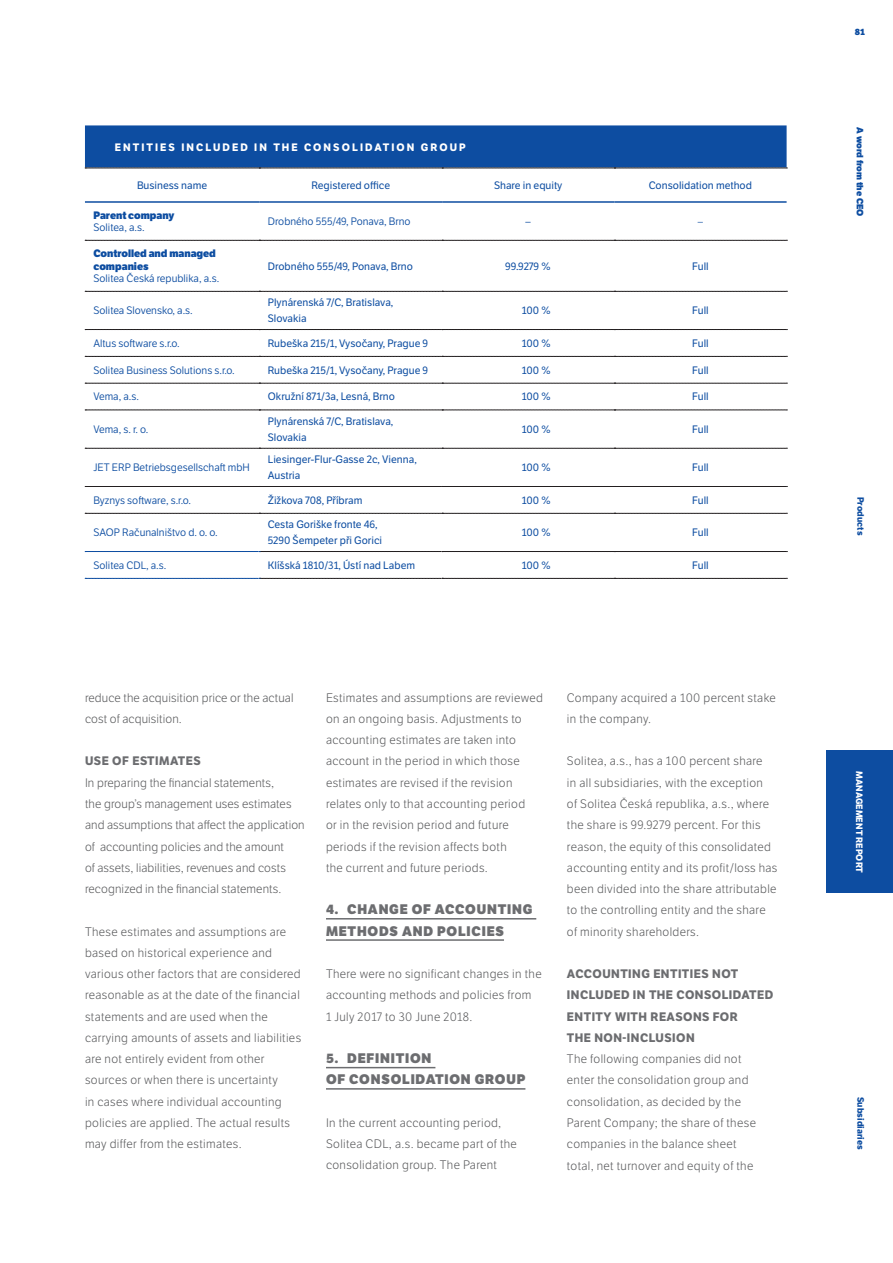
<style>
.page{position:relative;width:893px;height:1263px;background:#fff}
.page>*{position:absolute;margin:0;border:0;box-sizing:border-box;transform-origin:0 0}
.t1{font:800 13.5px/21.3px "LFT Etica";letter-spacing:.06em;color:#6c6d70}
.t2{font:300 12px/21.3px "LFT Etica";letter-spacing:.03em;color:#57585a}
.t3{font:300 12px/21.3px "LFT Etica";letter-spacing:.01em;color:#57585a}
.t4{font:700 12px/21.3px "LFT Etica";letter-spacing:.04em;color:#6c6d70}
.t5{font:10.5px/15.6px "LFT Etica";color:#0d4da1}
.t6{font:10.5px "LFT Etica";color:#0d4da1}
.t7{font:800 10.5px/12.6px "LFT Etica";color:#0d4da1}
.t8{font:700 10.5px "LFT Etica";letter-spacing:.2em;color:#fff}
.t9{font:700 9px "LFT Etica";letter-spacing:.01em;color:#0d4da1}
.t10{font:800 9px "LFT Etica";color:#0d4da1}
.t11{font:700 9px "LFT Etica";letter-spacing:.01em;color:#fff}
</style>
<div class="page">
<div style="left:85px;top:125px;width:702px;height:44px;background:#0d4da1"></div>
<svg style="left:85px;top:240px;width:702px;height:1px"></svg>
<svg style="left:85px;top:291px;width:702px;height:1px"></svg>
<svg style="left:85px;top:329px;width:702px;height:1px"></svg>
<svg style="left:85px;top:356px;width:702px;height:1px"></svg>
<svg style="left:85px;top:383px;width:702px;height:1px"></svg>
<svg style="left:85px;top:410px;width:702px;height:1px"></svg>
<svg style="left:85px;top:448px;width:702px;height:1px"></svg>
<svg style="left:85px;top:486px;width:702px;height:1px"></svg>
<svg style="left:85px;top:513px;width:702px;height:1px"></svg>
<hr style="left:85px;top:201px;width:174px;height:2px;background:#0d4da1">
<hr style="left:259px;top:201px;width:183px;height:2px;background:#0d4da1">
<hr style="left:442px;top:201px;width:172px;height:2px;background:#0d4da1">
<hr style="left:614px;top:201px;width:173px;height:2px;background:#0d4da1">
<svg style="left:85px;top:551px;width:702px;height:1px"></svg>
<svg style="left:85px;top:578px;width:702px;height:1px"></svg>
<hr style="left:326px;top:918px;width:210px;height:1px;background:#6c6d70">
<hr style="left:326px;top:939px;width:178px;height:2px;background:#6c6d70">
<hr style="left:326px;top:1067px;width:109px;height:1px;background:#6c6d70">
<hr style="left:326px;top:1088px;width:199px;height:2px;background:#6c6d70">
<div style="left:827px;top:750px;width:66px;height:143px;background:#0d4da1"></div>
<p class="t8" style="left:115px;top:140px;width:352px">ENTITIES INCLUDED IN THE CONSOLIDATION GROUP</p>
<p class="t5" style="left:137px;top:178px;width:72px">Business name</p>
<p class="t5" style="left:311px;top:178px;width:80px">Registered office</p>
<p class="t5" style="left:494px;top:178px;width:70px">Share in equity</p>
<p class="t5" style="left:649px;top:178px;width:105px">Consolidation method</p>
<p class="t7" style="left:93px;top:209px;width:83px">Parent company</p>
<p class="t6" style="left:93px;top:221px;width:53px">Solitea, a.s.</p>
<p class="t6" style="left:268px;top:215px;width:144px">Drobného 555/49, Ponava, Brno</p>
<p class="t5" style="left:526px;top:214px;width:7px">–</p>
<p class="t6" style="left:698px;top:215px;width:7px">–</p>
<p class="t7" style="left:93px;top:247px;width:124px">Controlled and managed companies</p>
<p class="t6" style="left:93px;top:272px;width:127px">Solitea Česká republika, a.s.</p>
<p class="t5" style="left:268px;top:258px;width:147px">Drobného 555/49, Ponava, Brno</p>
<p class="t5" style="left:505px;top:258px;width:47px">99.9279 %</p>
<p class="t5" style="left:692px;top:258px;width:18px">Full</p>
<p class="t6" style="left:93px;top:304px;width:101px">Solitea Slovensko, a.s.</p>
<p class="t5" style="left:268px;top:295px;width:127px">Plynárenská 7/C, Bratislava,<br>Slovakia</p>
<p class="t5" style="left:522px;top:303px;width:30px">100 %</p>
<p class="t5" style="left:692px;top:303px;width:18px">Full</p>
<p class="t6" style="left:93px;top:337px;width:88px">Altus software s.r.o.</p>
<p class="t5" style="left:268px;top:335px;width:162px">Rubeška 215/1, Vysočany, Prague 9</p>
<p class="t5" style="left:522px;top:335px;width:30px">100 %</p>
<p class="t5" style="left:692px;top:335px;width:18px">Full</p>
<p class="t6" style="left:93px;top:364px;width:143px">Solitea Business Solutions s.r.o.</p>
<p class="t5" style="left:268px;top:362px;width:162px">Rubeška 215/1, Vysočany, Prague 9</p>
<p class="t5" style="left:522px;top:362px;width:30px">100 %</p>
<p class="t5" style="left:692px;top:362px;width:18px">Full</p>
<p class="t6" style="left:93px;top:391px;width:47px">Vema, a.s.</p>
<p class="t5" style="left:268px;top:389px;width:129px">Okružní 871/3a, Lesná, Brno</p>
<p class="t5" style="left:522px;top:389px;width:30px">100 %</p>
<p class="t5" style="left:692px;top:389px;width:18px">Full</p>
<p class="t6" style="left:93px;top:423px;width:56px">Vema, s. r. o.</p>
<p class="t5" style="left:268px;top:414px;width:127px">Plynárenská 7/C, Bratislava,<br>Slovakia</p>
<p class="t5" style="left:522px;top:422px;width:30px">100 %</p>
<p class="t5" style="left:692px;top:422px;width:18px">Full</p>
<p class="t6" style="left:93px;top:461px;width:158px">JET ERP Betriebsgesellschaft mbH</p>
<p class="t5" style="left:268px;top:452px;width:150px">Liesinger-Flur-Gasse 2c, Vienna,<br>Austria</p>
<p class="t5" style="left:522px;top:460px;width:30px">100 %</p>
<p class="t5" style="left:692px;top:460px;width:18px">Full</p>
<p class="t6" style="left:93px;top:494px;width:99px">Byznys software, s.r.o.</p>
<p class="t5" style="left:268px;top:492px;width:96px">Žižkova 708, Příbram</p>
<p class="t5" style="left:522px;top:492px;width:30px">100 %</p>
<p class="t5" style="left:692px;top:492px;width:18px">Full</p>
<p class="t6" style="left:93px;top:526px;width:126px">SAOP Računalništvo d. o. o.</p>
<p class="t5" style="left:268px;top:517px;width:116px">Cesta Goriške fronte 46,<br>5290 Šempeter při Gorici</p>
<p class="t5" style="left:522px;top:525px;width:30px">100 %</p>
<p class="t5" style="left:692px;top:525px;width:18px">Full</p>
<p class="t6" style="left:93px;top:559px;width:74px">Solitea CDL, a.s.</p>
<p class="t5" style="left:268px;top:557px;width:149px">Klíšská 1810/31, Ústí nad Labem</p>
<p class="t5" style="left:522px;top:557px;width:30px">100 %</p>
<p class="t5" style="left:692px;top:557px;width:18px">Full</p>
<p class="t3" style="left:85px;top:687px;width:210px">reduce the acquisition price or the actual cost of acquisition.</p>
<p class="t4" style="left:85px;top:751px;width:117px">USE OF ESTIMATES</p>
<p class="t3" style="left:85px;top:772px;width:221px">In preparing the financial statements,<br>the group’s management uses estimates and assumptions that affect the application of accounting policies and the amount<br>of assets, liabilities, revenues and costs recognized in the financial statements.</p>
<p class="t2" style="left:85px;top:921px;width:218px">These estimates and assumptions are based on historical experience and various other factors that are considered reasonable as at the date of the financial statements and are used when the carrying amounts of assets and liabilities are not entirely evident from other sources or when there is uncertainty<br>in cases where individual accounting policies are applied. The actual results may differ from the estimates.</p>
<p class="t2" style="left:326px;top:687px;width:219px">Estimates and assumptions are reviewed on an ongoing basis. Adjustments to accounting estimates are taken into account in the period in which those estimates are revised if the revision relates only to that accounting period<br>or in the revision period and future periods if the revision affects both<br>the current and future periods.</p>
<p class="t1" style="left:326px;top:899px;width:208px">4. CHANGE OF ACCOUNTING<br>METHODS AND POLICIES</p>
<p class="t2" style="left:326px;top:963px;width:217px">There were no significant changes in the accounting methods and policies from<br>1 July 2017 to 30 June 2018.</p>
<p class="t1" style="left:326px;top:1048px;width:201px">5. DEFINITION<br>OF CONSOLIDATION GROUP</p>
<p class="t2" style="left:326px;top:1112px;width:192px">In the current accounting period,<br>Solitea CDL, a.s. became part of the consolidation group. The Parent</p>
<p class="t2" style="left:567px;top:687px;width:210px">Company acquired a 100 percent stake in the company.</p>
<p class="t2" style="left:567px;top:751px;width:212px">Solitea, a.s., has a 100 percent share<br>in all subsidiaries, with the exception<br>of Solitea Česká republika, a.s., where the share is 99.9279 percent. For this reason, the equity of this consolidated accounting entity and its profit/loss has been divided into the share attributable to the controlling entity and the share of minority shareholders.</p>
<p class="t4" style="left:567px;top:963px;width:208px">ACCOUNTING ENTITIES NOT<br>INCLUDED IN THE CONSOLIDATED<br>ENTITY WITH REASONS FOR<br>THE NON-INCLUSION</p>
<p class="t2" style="left:567px;top:1049px;width:190px">The following companies did not enter the consolidation group and consolidation, as decided by the Parent Company; the share of these companies in the balance sheet total, net turnover and equity of the</p>
<p class="t10" style="left:855px;top:26px;width:11px">81</p>
<p class="t10" style="left:866px;top:127px;width:90px;rotate:90deg">A word from the CEO</p>
<p class="t9" style="left:866px;top:497px;width:40px;rotate:90deg">Products</p>
<p class="t11" style="left:865px;top:771px;width:104px;rotate:90deg">MANAGEMENT REPORT</p>
<p class="t9" style="left:866px;top:1097px;width:54px;rotate:90deg">Subsidiaries</p>
</div>
